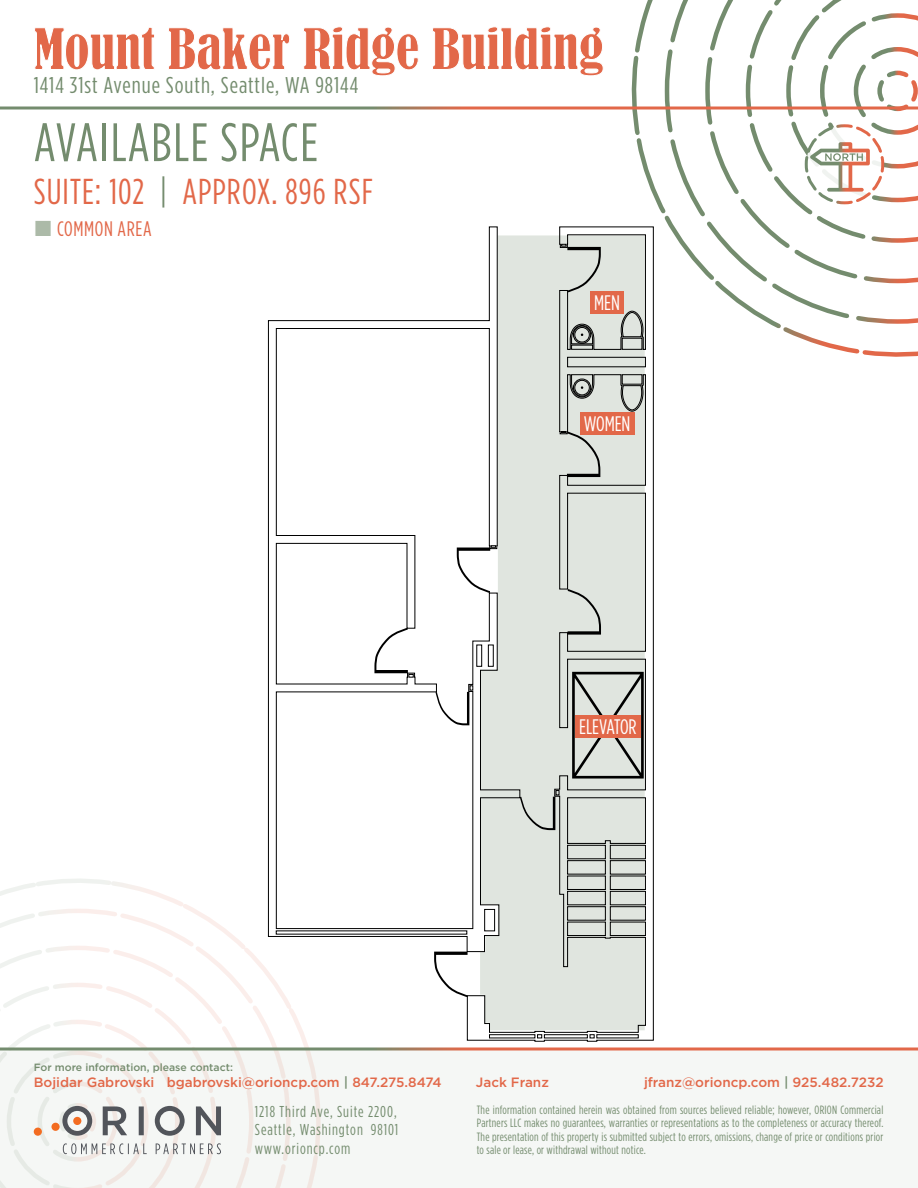
<style>
.page{position:relative;width:918px;height:1188px;background:#fff}
.page>*{position:absolute;margin:0;border:0;box-sizing:border-box;transform-origin:0 0}
.t1{font:54px "Gotham Condensed";letter-spacing:.03em;color:#748c6e}
.t2{font:36px "Gotham Condensed";letter-spacing:.03em;color:#e26849}
.t3{font:22.8px "Gotham Condensed";letter-spacing:.04em;color:#748c6e;scale:1.05 1}
.t4{font:21px "Gotham Condensed";letter-spacing:-.005em;color:#fff}
.t5{font:21px "Gotham Condensed";letter-spacing:.03em;color:#e26849}
.t6{font:15.75px/18.5px "Gotham Condensed";letter-spacing:.06em;color:#748c6e;text-align:justify}
.t7{font:500 13.5px "Gotham";color:#e26849}
.t8{font:12px/13.5px "Gotham Condensed";letter-spacing:.02em;color:#748c6e;text-align:justify}
.t9{font:500 10.5px "Gotham";color:#748c6e}
.s1{color:#748c6e}
</style>
<div class="page">
<div style="left:0;top:1048px;width:918px;height:140px;background:#f5f7f5"></div>
<hr style="left:0;top:1048px;width:918px;height:3px;background:#fff">
<svg style="left:0;top:879px;width:330px;height:309px"></svg>
<svg style="left:632px;top:0;width:31px;height:214px"></svg>
<svg style="left:0;top:106px;width:666px;height:4px;background:#b59e87"></svg>
<svg style="left:34px;top:26px;width:570px;height:50px"></svg>
<svg style="left:666px;top:0;width:252px;height:357px"></svg>
<div style="left:262px;top:221px;width:398px;height:827px;background:#fff"></div>
<svg style="left:434px;top:953px;width:32px;height:44px"></svg>
<svg style="left:267px;top:320px;width:199px;height:633px"></svg>
<svg style="left:466px;top:226px;width:188px;height:816px"></svg>
<div style="left:590px;top:291px;width:34px;height:23px;background:#e26849"></div>
<div style="left:580px;top:412px;width:54px;height:23px;background:#e26849"></div>
<div style="left:576px;top:715px;width:65px;height:22px;background:#e26849"></div>
<h3 class="t3" style="left:34px;top:73px;width:311px">1414 31st Avenue South, Seattle, WA 98144</h3>
<h1 class="t1" style="left:34px;top:113px;width:286px">AVAILABLE SPACE</h1>
<h2 class="t2" style="left:34px;top:172px;width:340px">SUITE: 102 <span class="s1">|</span> APPROX. 896 RSF</h2>
<h3 class="t5" style="left:57px;top:218px;width:96px">COMMON AREA</h3>
<h3 class="t4" style="left:594px;top:291px;width:27px">MEN</h3>
<h3 class="t4" style="left:584px;top:412px;width:48px">WOMEN</h3>
<h3 class="t4" style="left:579px;top:715px;width:59px">ELEVATOR</h3>
<p class="t9" style="left:34px;top:1061px;width:201px">For more information, please contact:</p>
<p class="t7" style="left:34px;top:1074px;width:409px">Bojidar Gabrovski bgabrovski@orioncp.com <span class="s1">|</span> 847.275.8474</p>
<p class="t7" style="left:476px;top:1074px;width:75px">Jack Franz</p>
<p class="t7" style="left:644px;top:1074px;width:241px">jfranz@orioncp.com <span class="s1">|</span> 925.482.7232</p>
<h3 class="t6" style="left:255px;top:1102px;width:145px">1218 Third Ave, Suite 2200, Seattle, Washington 98101 www.orioncp.com</h3>
<p class="t8" style="left:477px;top:1103px;width:408px">The information contained herein was obtained from sources believed reliable; however, ORION Commercial Partners LLC makes no guarantees, warranties or representations as to the completeness or accuracy thereof.<br>The presentation of this property is submitted subject to errors, omissions, change of price or conditions prior to sale or lease, or withdrawal without notice.</p>
</div>
